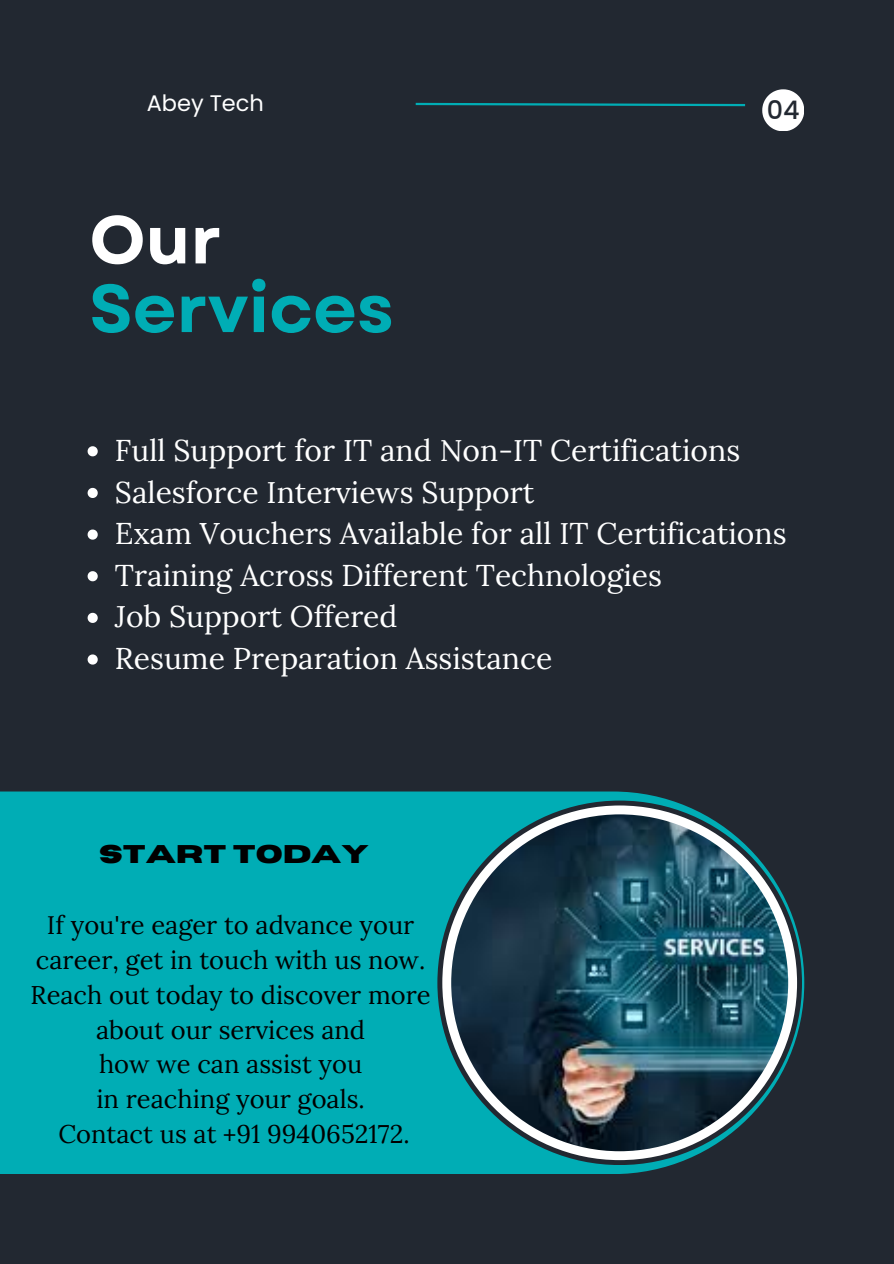
<style>
.page{position:relative;width:894px;height:1264px;background:#fff}
.page>*{position:absolute;margin:0;border:0;box-sizing:border-box;transform-origin:0 0}
.t1{font:700 67.5px/68.7px "Garet";color:#00adb5}
.t2{font:30px "Lora";color:#fff}
.t3{font:25.5px/34.8px "Lora";color:#000;text-align:center}
.t4{font:700 25.5px "Horizon";color:#000}
.t5{font:500 25.5px "Poppins";color:#222831}
.t6{font:22.5px "Poppins";color:#fff}
.s1{color:#fff}
</style>
<div class="page">
<div style="left:0;top:0;width:893px;height:1263px;background:#222831"></div>
<svg style="left:415px;top:102px;width:331px;height:5px"></svg>
<svg style="left:762px;top:89px;width:41px;height:42px"></svg>
<svg style="left:0;top:791px;width:804px;height:383px;background:#02a2aa"></svg>
<svg style="left:437px;top:800px;width:364px;height:364px"></svg>
<div style="left:442px;top:805px;width:354px;height:355px;background:#fff;border-radius:50%"></div>
<img style="left:451px;top:814px;width:337px;height:337px;border-radius:50%">
<svg style="left:88px;top:446px;width:10px;height:10px"></svg>
<svg style="left:88px;top:488px;width:10px;height:10px"></svg>
<svg style="left:88px;top:529px;width:10px;height:10px"></svg>
<svg style="left:88px;top:571px;width:10px;height:10px"></svg>
<svg style="left:88px;top:613px;width:10px;height:10px"></svg>
<svg style="left:88px;top:654px;width:10px;height:10px"></svg>
<h4 class="t6" style="left:147px;top:87px;width:119px">Abey Tech</h4>
<p class="t1" style="left:89px;top:206px;width:306px"><span class="s1">Our<br></span>Services</p>
<p class="t5" style="left:766px;top:92px;width:34px">04</p>
<p class="t2" style="left:115px;top:430px;width:626px">Full Support for IT and Non-IT Certifications</p>
<h1 class="t2" style="left:115px;top:472px;width:421px">Salesforce Interviews Support</h1>
<p class="t2" style="left:115px;top:514px;width:673px">Exam Vouchers Available for all IT Certifications</p>
<p class="t2" style="left:115px;top:555px;width:548px">Training Across Different Technologies</p>
<p class="t2" style="left:115px;top:597px;width:284px">Job Support Offered</p>
<p class="t2" style="left:115px;top:639px;width:439px">Resume Preparation Assistance</p>
<p class="t4" style="left:99px;top:841px;width:271px">START TODAY</p>
<h3 class="t3" style="left:31px;top:907px;width:401px">If you're eager to advance your career, get in touch with us now.<br>Reach out today to discover more about our services and<br>how we can assist you<br>in reaching your goals.<br>Contact us at +91 9940652172.</h3>
</div>
